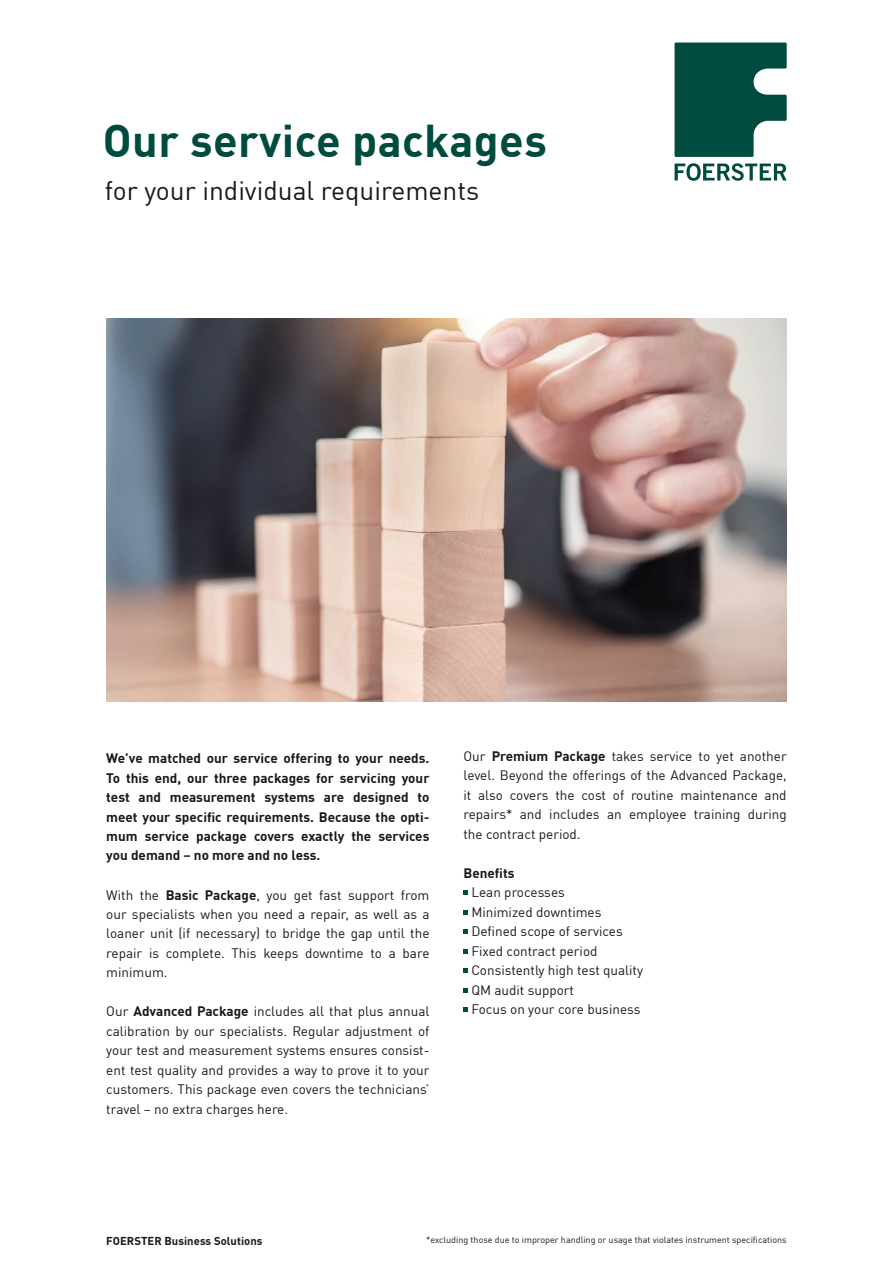
<style>
.page{position:relative;width:893px;height:1263px;background:#fff}
.page>*{position:absolute;margin:0;border:0;box-sizing:border-box;transform-origin:0 0}
.t1{font:700 45px "DIN Offc";letter-spacing:.01em;color:#004b3f}
.t2{font:26.4px "DIN Offc";color:#1a171c}
.t3{font:13.5px/19.5px "DIN Offc";color:#1a171c;text-align:justify}
.t4{font:700 13.5px/19.5px "DIN Offc";color:#1a171c;text-align:justify}
.t5{font:700 11.25px "DIN Offc";letter-spacing:.005em;color:#1a171c}
.t6{font:9px "DIN Offc";color:#1a171c}
.s1{font-weight:700}
</style>
<div class="page">
<svg style="left:675px;top:163px;width:112px;height:18px"></svg>
<svg style="left:675px;top:43px;width:112px;height:114px;background:#27665c"></svg>
<svg style="left:463px;top:891px;width:5px;height:4px"></svg>
<svg style="left:463px;top:910px;width:5px;height:5px"></svg>
<svg style="left:463px;top:930px;width:5px;height:4px"></svg>
<svg style="left:463px;top:949px;width:5px;height:5px"></svg>
<svg style="left:463px;top:969px;width:5px;height:4px"></svg>
<svg style="left:463px;top:988px;width:5px;height:5px"></svg>
<svg style="left:463px;top:1008px;width:5px;height:4px"></svg>
<img style="left:106px;top:319px;width:681px;height:383px">
<h1 class="t1" style="left:103px;top:111px;width:446px">Our service packages</h1>
<h2 class="t2" style="left:105px;top:174px;width:376px">for your individual requirements</h2>
<p class="t4" style="left:106px;top:748px;width:325px">We’ve matched our service offering to your needs.<br>To this end, our three packages for servicing your test and measurement systems are designed to meet your specific requirements. Because the opti&shy;mum service package covers exactly the services you demand – no more and no less.</p>
<p class="t3" style="left:106px;top:885px;width:325px">With the <span class="s1">Basic Package</span>, you get fast support from our specialists when you need a repair, as well as a loaner unit (if necessary) to bridge the gap until the repair is complete. This keeps downtime to a bare minimum.</p>
<p class="t3" style="left:106px;top:1001px;width:325px">Our <span class="s1">Advanced Package</span> includes all that plus annual calibration by our specialists. Regular adjustment of your test and measurement systems ensures consist&shy;ent test quality and provides a way to prove it to your customers. This package even covers the technicians’ travel – no extra charges here.</p>
<p class="t3" style="left:463px;top:746px;width:325px">Our <span class="s1">Premium Package</span> takes service to yet another level. Beyond the offerings of the Advanced Package, it also covers the cost of routine maintenance and repairs* and includes an employee training during the contract period.</p>
<p class="t4" style="left:463px;top:863px;width:53px">Benefits</p>
<p class="t3" style="left:471px;top:882px;width:173px;text-align:left">Lean processes<br>Minimized downtimes<br>Defined scope of services<br>Fixed contract period<br>Consistently high test quality<br>QM audit support<br>Focus on your core business</p>
<p class="t5" style="left:106px;top:1233px;width:158px">FOERSTER Business Solutions</p>
<p class="t6" style="left:426px;top:1234px;width:362px">*excluding those due to improper handling or usage that violates instrument specifications</p>
</div>
